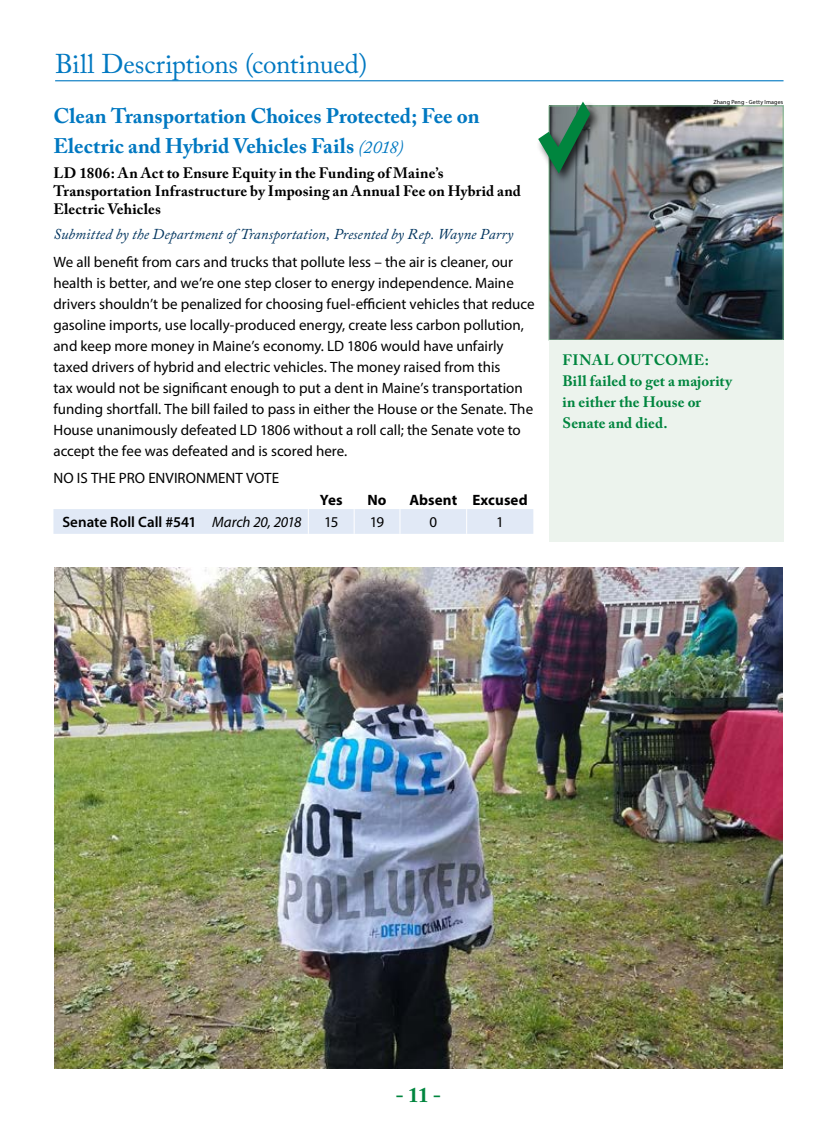
<style>
.page{position:relative;width:837px;height:1134px;background:#fff}
.page>*{position:absolute;margin:0;border:0;box-sizing:border-box;transform-origin:0 0}
.t1{font:27px "Adobe Caslon Pro";color:#0078c1}
.t2{font:700 21px/30px "Adobe Caslon Pro";color:#0078c1}
.t3{font:700 21px "Adobe Caslon Pro";color:#00853e}
.t4{font:15px/21px "Myriad Pro";color:#000}
.t5{font:700 15px/18px "Adobe Caslon Pro";letter-spacing:.01em;color:#000}
.t6{font:700 15px/21px "Adobe Caslon Pro";letter-spacing:.01em;color:#00853e}
.t7{font:italic 15px "Adobe Caslon Pro";letter-spacing:.005em;color:#00345e}
.t8{font:600 15px "Myriad Pro";color:#000}
.t9{font:700 15px "Myriad Pro";letter-spacing:.005em;color:#000}
.t10{font:6px "Myriad Pro";letter-spacing:.02em;color:#000}
.s1{font-weight:400;font-style:italic;font-size:18px}
.s2{font-weight:400;font-style:italic}
</style>
<div class="page">
<img style="left:551px;top:108px;width:231px;height:230px">
<div style="left:549px;top:106px;width:235px;height:234px;border:1px solid #78b48a"></div>
<div style="left:536px;top:100px;width:66px;height:85px;background:#000;opacity:.75"></div>
<svg style="left:538px;top:102px;width:52px;height:72px"></svg>
<div style="left:549px;top:340px;width:234px;height:201px;background:#ecf3ed"></div>
<hr style="left:55px;top:80px;width:729px;height:1px;background:#0078c1">
<div style="left:53px;top:509px;width:480px;height:25px;background:#e1e9f6"></div>
<img style="left:54px;top:567px;width:729px;height:501px">
<h1 class="t1" style="left:55px;top:48px;width:314px">Bill Descriptions (continued)</h1>
<h2 class="t2" style="left:53px;top:101px;width:428px">Clean Transportation Choices Protected; Fee on<br>Electric and Hybrid Vehicles Fails <span class="s1">(2018)</span></h2>
<p class="t5" style="left:53px;top:164px;width:469px">LD 1806: An Act to Ensure Equity in the Funding of Maine’s<br>Transportation Infrastructure by Imposing an Annual Fee on Hybrid and<br>Electric Vehicles</p>
<p class="t7" style="left:53px;top:225px;width:461px">Submitted by the Department of Transportation, Presented by Rep. Wayne Parry</p>
<p class="t4" style="left:53px;top:251px;width:483px">We all benefit from cars and trucks that pollute less – the air is cleaner, our health is better, and we’re one step closer to energy independence. Maine drivers shouldn’t be penalized for choosing fuel-efficient vehicles that reduce gasoline imports, use locally-produced energy, create less carbon pollution, and keep more money in Maine’s economy. LD 1806 would have unfairly taxed drivers of hybrid and electric vehicles. The money raised from this<br>tax would not be significant enough to put a dent in Maine’s transportation funding shortfall. The bill failed to pass in either the House or the Senate. The House unanimously defeated LD 1806 without a roll call; the Senate vote to accept the fee was defeated and is scored here.</p>
<p class="t4" style="left:53px;top:467px;width:227px">NO IS THE PRO ENVIRONMENT VOTE</p>
<p class="t9" style="left:320px;top:490px;width:24px">Yes</p>
<p class="t9" style="left:368px;top:490px;width:21px">No</p>
<p class="t9" style="left:409px;top:490px;width:120px">Absent Excused</p>
<p class="t8" style="left:62px;top:514px;width:241px">Senate Roll Call #541 <span class="s2">March 20, 2018</span></p>
<p class="t4" style="left:324px;top:511px;width:16px">15</p>
<p class="t4" style="left:370px;top:511px;width:16px">19</p>
<p class="t4" style="left:429px;top:511px;width:9px">0</p>
<p class="t4" style="left:496px;top:511px;width:9px">1</p>
<p class="t10" style="left:713px;top:98px;width:71px">Zhang Peng - Getty Images</p>
<p class="t6" style="left:562px;top:349px;width:171px">FINAL OUTCOME:<br>Bill failed to get a majority in either the House or<br>Senate and died.</p>
<h2 class="t3" style="left:396px;top:1083px;width:47px">- 11 -</h2>
</div>
